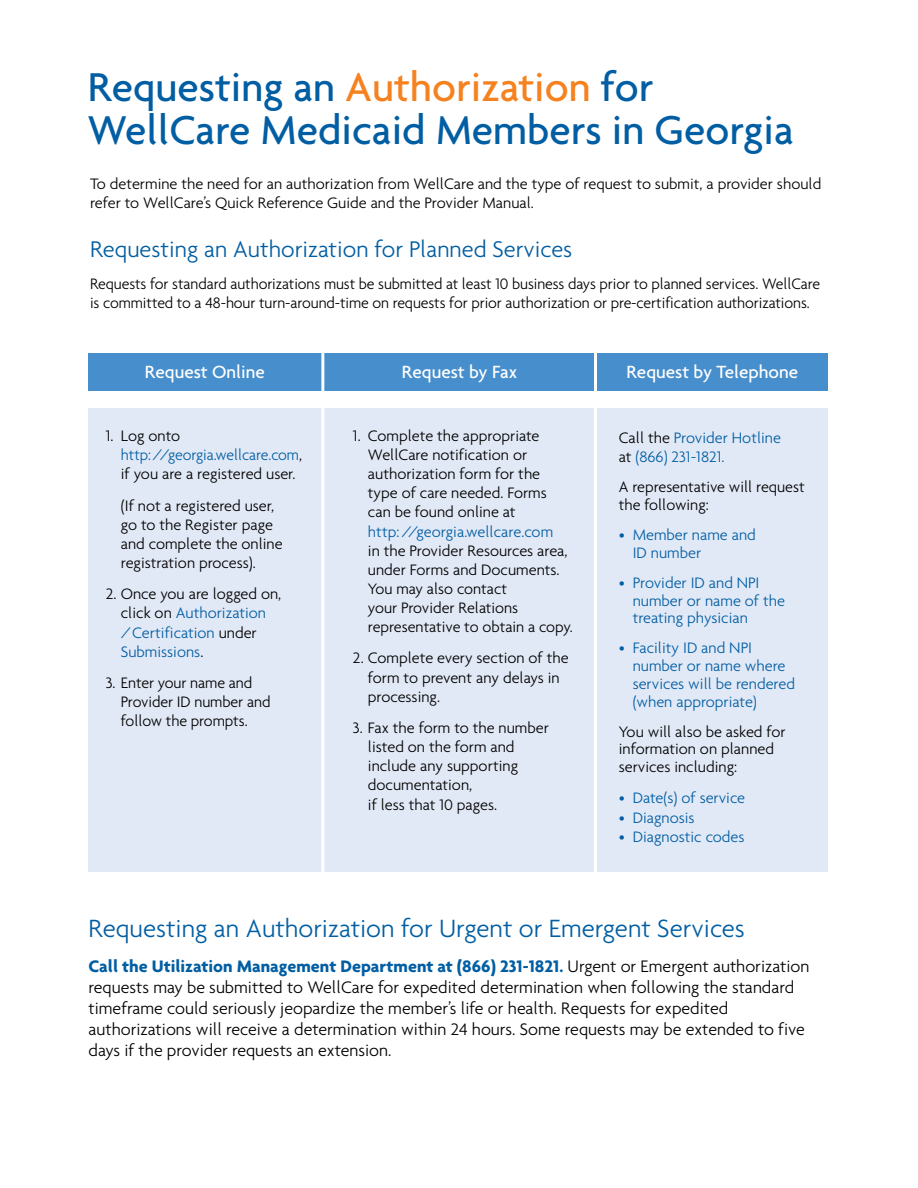
<style>
.page{position:relative;width:918px;height:1188px;background:#fff}
.page>*{position:absolute;margin:0;border:0;box-sizing:border-box;transform-origin:0 0}
.t1{font:500 43.5px/43.5px "Agenda";color:#025ea3}
.t2{font:300 27px "Agenda";color:#025ea3}
.t3{font:300 24.6px "Agenda";color:#025ea3}
.t4{font:500 19.05px "Agenda";color:#fff}
.t5{font:300 18px/21px "Agenda";color:#000}
.t6{font:300 16.35px/19px "Agenda";color:#000}
.t7{font:300 16.35px/17.7px "Agenda";color:#025ea3}
.s1{color:#f5821f}
.s2{color:#025ea3}
.s3{color:#000}
.s4{font-weight:700;color:#025ea3}
</style>
<div class="page">
<div style="left:88px;top:354px;width:740px;height:37px;background:#468ecc"></div>
<div style="left:88px;top:408px;width:740px;height:464px;background:#e2e9f6"></div>
<hr style="left:321px;top:346px;width:3px;height:537px;background:#fff">
<hr style="left:594px;top:346px;width:3px;height:537px;background:#fff">
<h1 class="t1" style="left:88px;top:64px;width:708px">Requesting an <span class="s1">Authorization</span> for<br>WellCare Medicaid Members in Georgia</h1>
<p class="t6" style="left:90px;top:174px;width:733px">To determine the need for an authorization from WellCare and the type of request to submit, a provider should refer to WellCare’s Quick Reference Guide and the Provider Manual.</p>
<h2 class="t3" style="left:90px;top:235px;width:484px">Requesting an Authorization for Planned Services</h2>
<p class="t6" style="left:90px;top:274px;width:732px">Requests for standard authorizations must be submitted at least 10 business days prior to planned services. WellCare is committed to a 48-hour turn-around-time on requests for prior authorization or pre-certification authorizations.</p>
<h3 class="t4" style="left:145px;top:360px;width:122px">Request Online</h3>
<p class="t6" style="left:121px;top:426px;width:183px;text-indent:-15px">1. Log onto <span class="s2">http://georgia.wellcare.com</span>, if you are a registered user.</p>
<p class="t6" style="left:121px;top:496px;width:163px">(If not a registered user, go to the Register page and complete the online registration process).</p>
<p class="t7" style="left:121px;top:584px;width:162px;line-height:19px;text-indent:-15px"><span class="s3">2. Once you are logged on, click on</span> Authorization<br>/ Certification <span class="s3">under<br></span>Submissions<span class="s3">.</span></p>
<p class="t6" style="left:121px;top:673px;width:151px;text-indent:-15px">3. Enter your name and<br>Provider ID number and follow the prompts.</p>
<h3 class="t4" style="left:402px;top:360px;width:117px">Request by Fax</h3>
<p class="t6" style="left:368px;top:426px;width:206px;text-indent:-15px">1. Complete the appropriate<br>WellCare notification or authorization form for the type of care needed. Forms can be found online at<br><span class="s2">http: //georgia.wellcare.com<br></span>in the Provider Resources area, under Forms and Documents.<br>You may also contact<br>your Provider Relations representative to obtain a copy.</p>
<p class="t6" style="left:368px;top:648px;width:202px;text-indent:-15px">2. Complete every section of the form to prevent any delays in processing.</p>
<p class="t6" style="left:368px;top:718px;width:183px;text-indent:-15px">3. Fax the form to the number listed on the form and include any supporting documentation,<br>if less that 10 pages.</p>
<h3 class="t4" style="left:626px;top:360px;width:173px">Request by Telephone</h3>
<p class="t7" style="left:619px;top:428px;width:164px;line-height:19px"><span class="s3">Call the</span> Provider Hotline <span class="s3">at</span> (866) 231-1821.</p>
<p class="t6" style="left:619px;top:478px;width:187px;line-height:17.7px">A representative will request the following:</p>
<p class="t7" style="left:633px;top:526px;width:125px;text-indent:-14px">• Member name and<br>ID number</p>
<p class="t7" style="left:633px;top:573px;width:154px;text-indent:-14px">• Provider ID and NPI number or name of the treating physician</p>
<p class="t7" style="left:633px;top:639px;width:164px;text-indent:-14px">• Facility ID and NPI number or name where services will be rendered (when appropriate)</p>
<p class="t6" style="left:619px;top:722px;width:168px;line-height:17.7px">You will also be asked for information on planned services including:</p>
<p class="t7" style="left:619px;top:789px;width:128px">• Date(s) of service</p>
<p class="t7" style="left:619px;top:808px;width:77px">• Diagnosis</p>
<p class="t7" style="left:619px;top:827px;width:127px">• Diagnostic codes</p>
<h2 class="t2" style="left:88px;top:913px;width:658px">Requesting an Authorization for Urgent or Emergent Services</h2>
<p class="t5" style="left:88px;top:955px;width:722px"><span class="s4">Call the Utilization Management Department at (866) 231-1821.</span> Urgent or Emergent authorization requests may be submitted to WellCare for expedited determination when following the standard timeframe could seriously jeopardize the member’s life or health. Requests for expedited authorizations will receive a determination within 24 hours. Some requests may be extended to five days if the provider requests an extension.</p>
</div>
